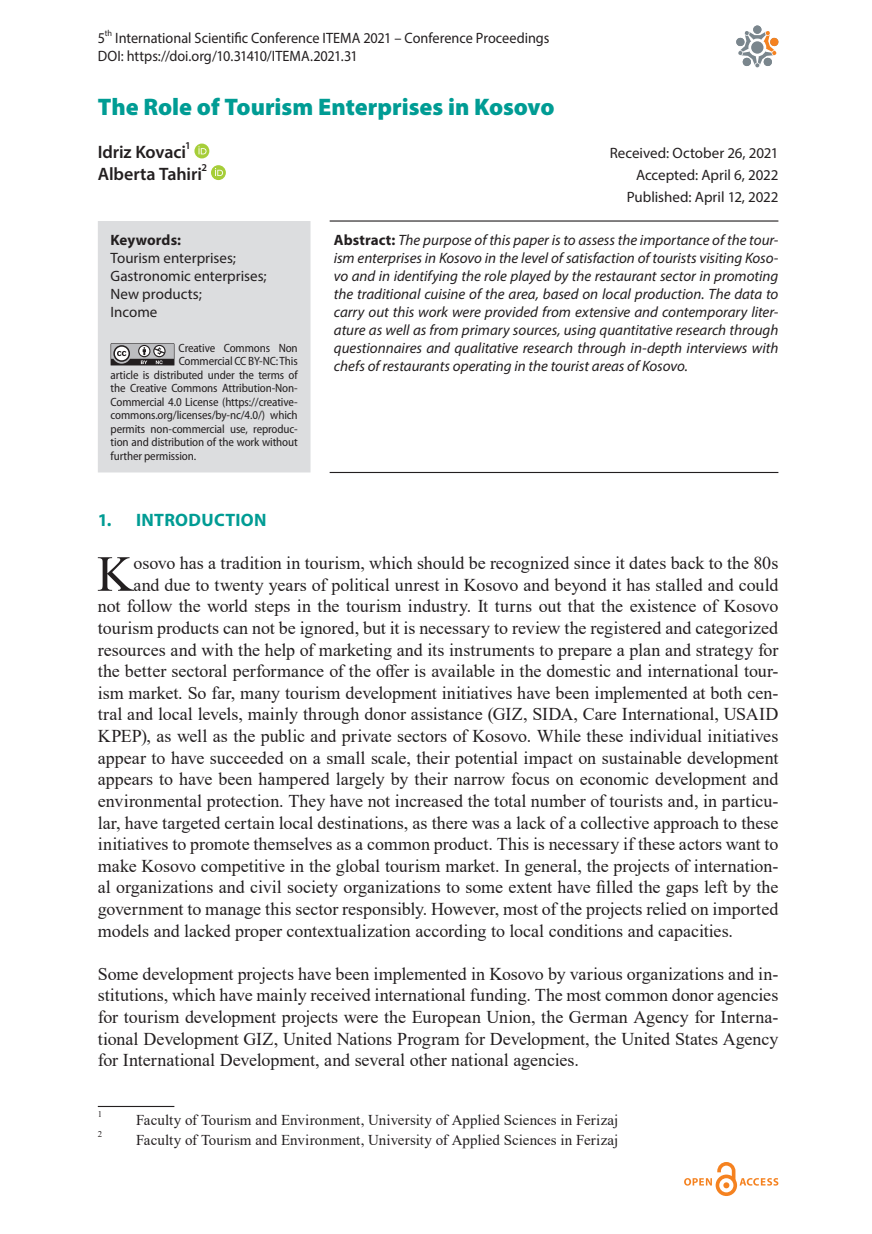
<style>
.page{position:relative;width:872px;height:1234px;background:#fff}
.page>*{position:absolute;margin:0;border:0;box-sizing:border-box;transform-origin:0 0}
.Normal_Prvi_pasus{font:50.55px "Times New Roman";color:#231f20}
.Naslov_1{font:900 24px "Myriad Pro";color:#009c94}
.Normal_Prvi_pasus-2{font:18px/21.6px "Times New Roman";color:#231f20;text-align:justify}
.Autor{font:600 18px "Myriad Pro";letter-spacing:-.005em;color:#231f20}
.Naslov_2{font:700 18px "Myriad Pro";letter-spacing:.015em;color:#009c94}
.Abstract{font:italic 15px/18px "Myriad Pro";letter-spacing:-.005em;color:#231f20;text-align:justify}
.Fusnota{font:15px "Times New Roman";letter-spacing:.005em;color:#231f20}
.Zaglavlje-1{font:15px "Myriad Pro";color:#231f20;scale:.95 1}
.Autor-2{font:15px "Myriad Pro";letter-spacing:-.005em;color:#231f20}
.Keywords{font:15px "Myriad Pro";color:#231f20}
.Keywords-2{font:700 15px "Myriad Pro";letter-spacing:.005em;color:#231f20}
.CCommons{font:semi-condensed 12px "Myriad Pro";letter-spacing:-.01em;color:#231f20}
.Autor-3{font:600 10.5px "Myriad Pro";color:#231f20}
.Zaglavlje-1-2{font:8.7px "Myriad Pro";color:#231f20;scale:.95 1}
.Fusnota-2{font:8.7px "Times New Roman";color:#231f20}
.s1{font-weight:700;font-style:normal}
</style>
<div class="page">
<div style="left:753px;top:26px;width:8px;height:8px;background:#7a868d;border-radius:50%"></div>
<svg style="left:736px;top:30px;width:42px;height:38px"></svg>
<div style="left:751px;top:41px;width:12px;height:13px;background:#7a868d;border-radius:50%"></div>
<svg style="left:684px;top:1162px;width:94px;height:33px"></svg>
<svg style="left:194px;top:147px;width:15px;height:11px"></svg>
<svg style="left:194px;top:143px;width:15px;height:15px"></svg>
<svg style="left:198px;top:146px;width:8px;height:8px"></svg>
<svg style="left:211px;top:165px;width:15px;height:15px"></svg>
<div style="left:211px;top:165px;width:15px;height:15px;background:#a6ce39;border-radius:50%"></div>
<svg style="left:215px;top:168px;width:8px;height:8px"></svg>
<div style="left:98px;top:221px;width:212px;height:251px;background:#dcdddf"></div>
<hr style="left:330px;top:220px;width:448px;height:1px;background:#231f20">
<hr style="left:330px;top:472px;width:448px;height:1px;background:#231f20">
<svg style="left:111px;top:343px;width:63px;height:22px"></svg>
<hr style="left:98px;top:1105px;width:76px;height:1px;background:#231f20">
<p class="Zaglavlje-1-2" style="left:105px;top:28px;width:9px">th</p>
<p class="Zaglavlje-1" style="left:115px;top:29px;width:458px">International Scientific Conference ITEMA 2021 – Conference Proceedings</p>
<p class="Zaglavlje-1" style="left:98px;top:47px;width:275px">DOI: https://doi.org/10.31410/ITEMA.2021.31</p>
<p class="Naslov_1" style="left:98px;top:93px;width:458px">The Role of Tourism Enterprises in Kosovo</p>
<p class="Autor" style="left:98px;top:141px;width:90px">Idriz Kovaci</p>
<p class="Autor-3" style="left:185px;top:139px;width:7px">1</p>
<p class="Zaglavlje-1" style="left:98px;top:29px;width:9px">5</p>
<p class="Autor" style="left:98px;top:162px;width:106px">Alberta Tahiri</p>
<p class="Autor-3" style="left:202px;top:161px;width:7px">2</p>
<p class="Autor-2" style="left:610px;top:144px;width:170px">Received: October 26, 2021</p>
<p class="Autor-2" style="left:636px;top:166px;width:144px">Accepted: April 6, 2022</p>
<p class="Autor-2" style="left:626px;top:187px;width:153px">Published: April 12, 2022</p>
<p class="Keywords-2" style="left:111px;top:230px;width:72px">Keywords:</p>
<p class="Keywords" style="left:111px;top:249px;width:127px">Tourism enterprises;</p>
<p class="Keywords" style="left:111px;top:267px;width:157px">Gastronomic enterprises;</p>
<p class="Keywords" style="left:111px;top:285px;width:93px">New products;</p>
<p class="Keywords" style="left:111px;top:303px;width:48px">Income</p>
<p class="CCommons" style="left:179px;top:341px;width:121px">Creative Commons Non</p>
<p class="CCommons" style="left:179px;top:354px;width:120px">Commercial CC BY-NC: This</p>
<p class="CCommons" style="left:111px;top:368px;width:189px">article is distributed under the terms of</p>
<p class="CCommons" style="left:111px;top:381px;width:189px">the Creative Commons Attribution-Non-</p>
<p class="CCommons" style="left:111px;top:395px;width:189px">Commercial 4.0 License (https://creative-</p>
<p class="CCommons" style="left:111px;top:408px;width:189px">commons.org/licenses/by-nc/4.0/) which</p>
<p class="CCommons" style="left:111px;top:422px;width:189px">permits non-commercial use, reproduc-</p>
<p class="CCommons" style="left:111px;top:435px;width:189px">tion and distribution of the work without</p>
<p class="CCommons" style="left:111px;top:449px;width:87px">further permission.</p>
<p class="Abstract" style="left:334px;top:231px;width:446px"><span class="s1">Abstract:</span> The purpose of this paper is to assess the importance of the tour&shy;ism enterprises in Kosovo in the level of satisfaction of tourists visiting Koso&shy;vo and in identifying the role played by the restaurant sector in promoting the traditional cuisine of the area, based on local production. The data to carry out this work were provided from extensive and contemporary liter&shy;ature as well as from primary sources, using quantitative research through questionnaires and qualitative research through in-depth interviews with chefs of restaurants operating in the tourist areas of Kosovo.</p>
<p class="Naslov_2" style="left:98px;top:508px;width:170px">1. INTRODUCTION</p>
<p class="Normal_Prvi_pasus" style="left:97px;top:538px;width:38px">K</p>
<p class="Normal_Prvi_pasus-2" style="left:134px;top:551px;width:646px">osovo has a tradition in tourism, which should be recognized since it dates back to the 80s</p>
<p class="Normal_Prvi_pasus-2" style="left:134px;top:573px;width:646px">and due to twenty years of political unrest in Kosovo and beyond it has stalled and could</p>
<p class="Normal_Prvi_pasus-2" style="left:98px;top:595px;width:682px">not follow the world steps in the tourism industry. It turns out that the existence of Kosovo</p>
<p class="Normal_Prvi_pasus-2" style="left:98px;top:616px;width:682px">tourism products can not be ignored, but it is necessary to review the registered and categorized</p>
<p class="Normal_Prvi_pasus-2" style="left:98px;top:638px;width:682px">resources and with the help of marketing and its instruments to prepare a plan and strategy for</p>
<p class="Normal_Prvi_pasus-2" style="left:98px;top:659px;width:682px">the better sectoral performance of the offer is available in the domestic and international tour-</p>
<p class="Normal_Prvi_pasus-2" style="left:98px;top:681px;width:682px">ism market. So far, many tourism development initiatives have been implemented at both cen-</p>
<p class="Normal_Prvi_pasus-2" style="left:98px;top:703px;width:682px">tral and local levels, mainly through donor assistance (GIZ, SIDA, Care International, USAID</p>
<p class="Normal_Prvi_pasus-2" style="left:98px;top:724px;width:682px">KPEP), as well as the public and private sectors of Kosovo. While these individual initiatives</p>
<p class="Normal_Prvi_pasus-2" style="left:98px;top:746px;width:682px">appear to have succeeded on a small scale, their potential impact on sustainable development</p>
<p class="Normal_Prvi_pasus-2" style="left:98px;top:767px;width:682px">appears to have been hampered largely by their narrow focus on economic development and</p>
<p class="Normal_Prvi_pasus-2" style="left:98px;top:789px;width:682px">environmental protection. They have not increased the total number of tourists and, in particu-</p>
<p class="Normal_Prvi_pasus-2" style="left:98px;top:811px;width:682px">lar, have targeted certain local destinations, as there was a lack of a collective approach to these</p>
<p class="Normal_Prvi_pasus-2" style="left:98px;top:832px;width:682px">initiatives to promote themselves as a common product. This is necessary if these actors want to</p>
<p class="Normal_Prvi_pasus-2" style="left:98px;top:854px;width:682px">make Kosovo competitive in the global tourism market. In general, the projects of internation-</p>
<p class="Normal_Prvi_pasus-2" style="left:98px;top:875px;width:682px">al organizations and civil society organizations to some extent have filled the gaps left by the</p>
<p class="Normal_Prvi_pasus-2" style="left:98px;top:897px;width:682px">government to manage this sector responsibly. However, most of the projects relied on imported</p>
<p class="Normal_Prvi_pasus-2" style="left:98px;top:919px;width:636px">models and lacked proper contextualization according to local conditions and capacities.</p>
<p class="Normal_Prvi_pasus-2" style="left:98px;top:962px;width:682px">Some development projects have been implemented in Kosovo by various organizations and in&shy;stitutions, which have mainly received international funding. The most common donor agencies for tourism development projects were the European Union, the German Agency for Interna&shy;tional Development GIZ, United Nations Program for Development, the United States Agency for International Development, and several other national agencies.</p>
<p class="Fusnota-2" style="left:98px;top:1107px;width:6px">1</p>
<p class="Fusnota-2" style="left:98px;top:1127px;width:6px">2</p>
<p class="Fusnota" style="left:136px;top:1108px;width:483px">Faculty of Tourism and Environment, University of Applied Sciences in Ferizaj</p>
<p class="Fusnota" style="left:136px;top:1128px;width:483px">Faculty of Tourism and Environment, University of Applied Sciences in Ferizaj</p>
</div>
